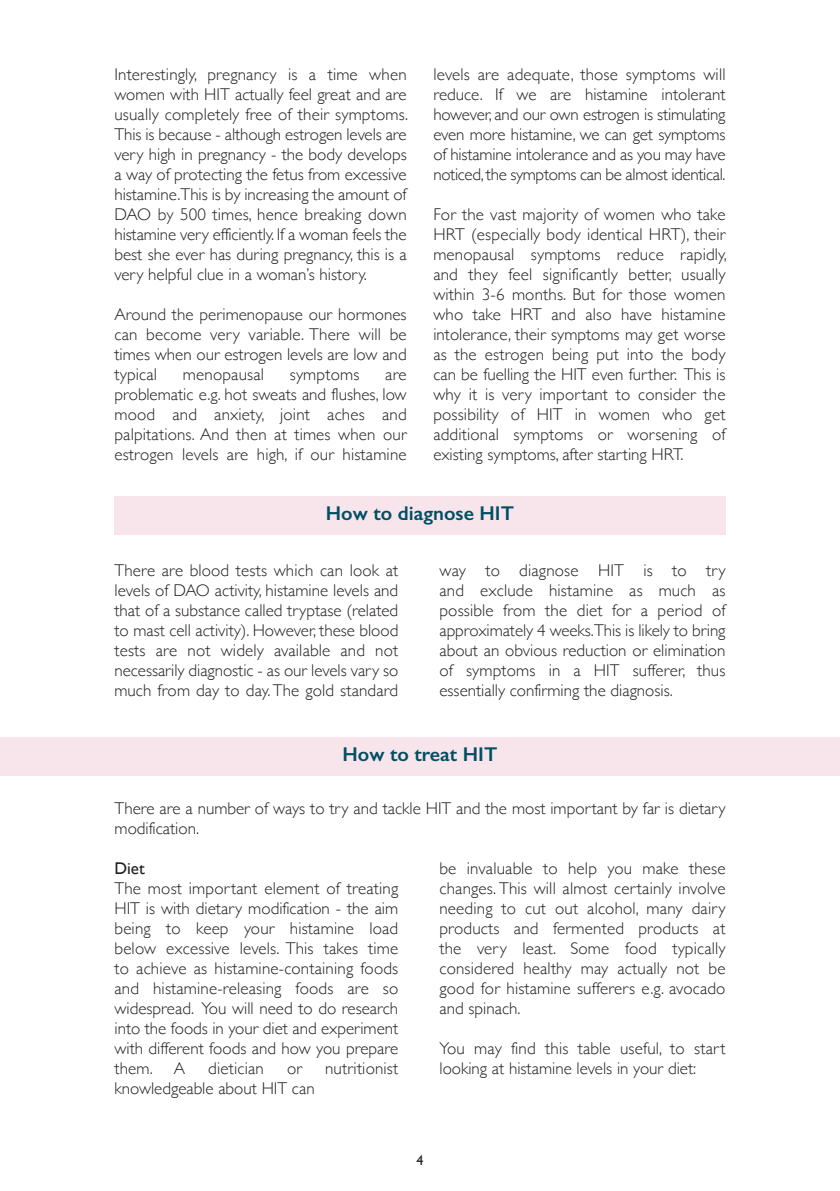
<style>
.page{position:relative;width:840px;height:1191px;background:#fff}
.page>*{position:absolute;margin:0;border:0;box-sizing:border-box;transform-origin:0 0}
.t1{font:600 20px "Gill Sans";color:#004e64}
.t2{font:300 17px/20px "Gill Sans";color:#231f20;text-align:justify}
.t3{font:17px "Gill Sans";color:#231f20}
.t4{font:14px "Gill Sans";color:#231f20}
</style>
<div class="page">
<div style="left:114px;top:496px;width:611px;height:38px;background:#f8e5eb"></div>
<div style="left:0;top:737px;width:839px;height:39px;background:#f8e5eb"></div>
<p class="t2" style="left:114px;top:64px;width:295px">Interestingly, pregnancy is a time when women with HIT actually feel great and are usually completely free of their symptoms.<br>This is because - although estrogen levels are very high in pregnancy - the body develops a way of protecting the fetus from excessive histamine.This is by increasing the amount of DAO by 500 times, hence breaking down histamine very efficiently. If a woman feels the best she ever has during pregnancy, this is a very helpful clue in a woman’s history.</p>
<p class="t2" style="left:114px;top:304px;width:293px">Around the perimenopause our hormones can become very variable. There will be times when our estrogen levels are low and typical</p>
<p class="t2" style="left:183px;top:364px;width:83px">menopausal</p>
<p class="t2" style="left:290px;top:364px;width:71px">symptoms</p>
<p class="t2" style="left:114px;top:364px;width:293px;text-indent:271px">are problematic e.g. hot sweats and flushes, low mood and anxiety, joint aches and palpitations. And then at times when our estrogen levels are high, if our histamine</p>
<p class="t2" style="left:433px;top:64px;width:293px">levels are adequate, those symptoms will reduce. If we are histamine intolerant however, and our own estrogen is stimulating even more histamine, we can get symptoms of histamine intolerance and as you may have noticed, the symptoms can be almost identical.</p>
<p class="t2" style="left:433px;top:204px;width:295px">For the vast majority of women who take HRT (especially body identical HRT), their menopausal symptoms reduce rapidly, and they feel significantly better, usually within 3-6 months. But for those women who take HRT and also have histamine intolerance, their symptoms may get worse as the estrogen being put into the body can be fuelling the HIT even further. This is why it is very important to consider the possibility of HIT in women who get additional symptoms or worsening of existing symptoms, after starting HRT.</p>
<p class="t1" style="left:326px;top:501px;width:189px">How to diagnose HIT</p>
<p class="t2" style="left:114px;top:560px;width:285px">There are blood tests which can look at levels of DAO activity, histamine levels and that of a substance called tryptase (related to mast cell activity). However, these blood tests are not widely available and not necessarily diagnostic - as our levels vary so much from day to day. The gold standard</p>
<p class="t2" style="left:439px;top:560px;width:287px">way to diagnose HIT is to try and exclude histamine as much as possible from the diet for a period of approximately 4 weeks.This is likely to bring about an obvious reduction or elimination of symptoms in a HIT sufferer, thus essentially confirming the diagnosis.</p>
<p class="t1" style="left:342px;top:742px;width:156px">How to treat HIT</p>
<p class="t2" style="left:115px;top:798px;width:612px">There are a number of ways to try and tackle HIT and the most important by far is dietary modification.</p>
<p class="t3" style="left:114px;top:858px;width:32px">Diet</p>
<p class="t2" style="left:114px;top:878px;width:285px">The most important element of treating HIT is with dietary modification - the aim being to keep your histamine load below excessive levels. This takes time to achieve as histamine-containing foods and histamine-releasing foods are so widespread. You will need to do research into the foods in your diet and experiment with different foods and how you prepare them. A</p>
<p class="t2" style="left:208px;top:1058px;width:57px">dietician</p>
<p class="t2" style="left:287px;top:1058px;width:17px">or</p>
<p class="t2" style="left:325px;top:1058px;width:74px">nutritionist</p>
<p class="t2" style="left:114px;top:1078px;width:201px">knowledgeable about HIT can</p>
<p class="t2" style="left:439px;top:858px;width:287px">be invaluable to help you make these changes. This will almost certainly involve needing to cut out alcohol, many dairy products and fermented products at the very least. Some food typically considered healthy may actually not be good for histamine sufferers e.g. avocado and spinach.</p>
<p class="t2" style="left:439px;top:1038px;width:287px">You may find this table useful, to start looking at histamine levels in your diet:</p>
<p class="t4" style="left:416px;top:1152px;width:8px">4</p>
</div>
